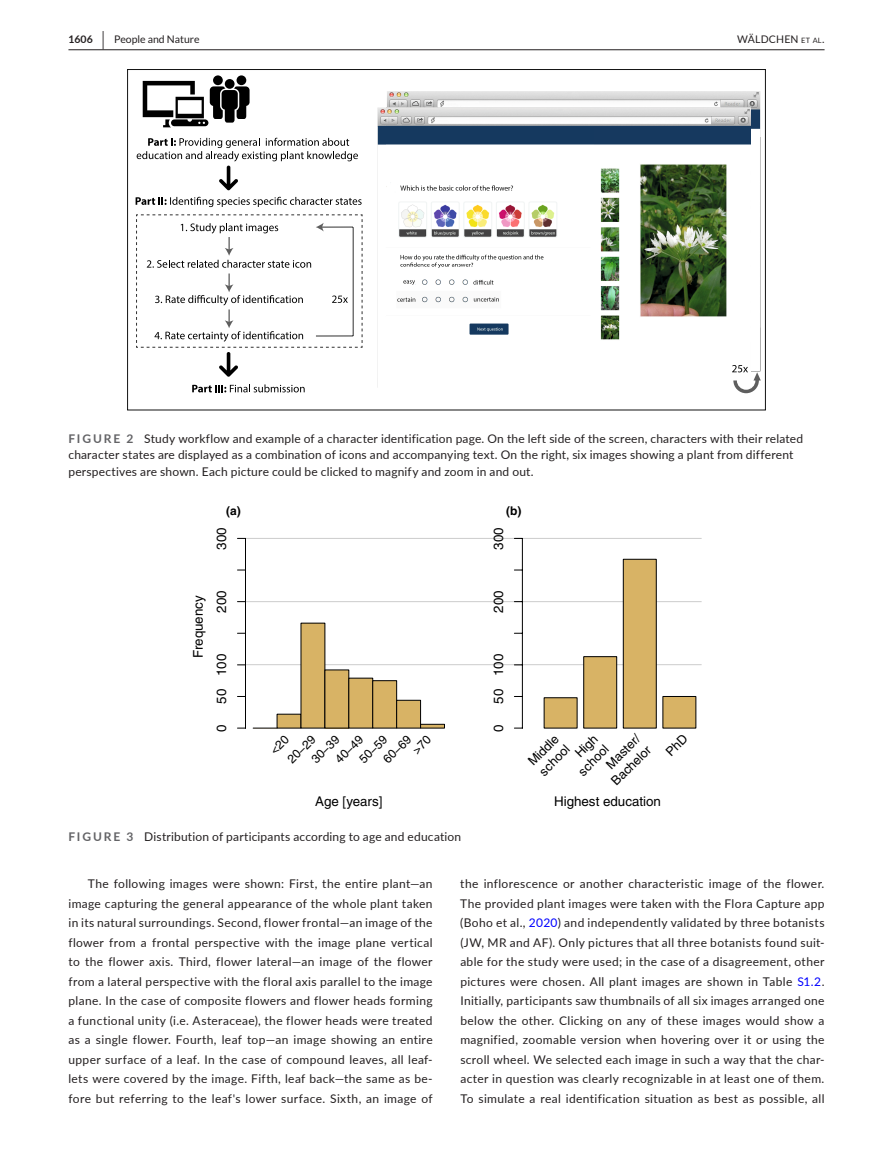
<style>
.page{position:relative;width:893px;height:1174px;background:#fff}
.page>*{position:absolute;margin:0;border:0;box-sizing:border-box;transform-origin:0 0}
.t1{font:13.35px "Helvetica";color:#000}
.t2{font:12.75px/15.3px "Helvetica";color:#000;text-align:right}
.t3{font:12.15px/18.9px "Helvetica";color:#000}
.t4{font:12px/19.5px "Lato";letter-spacing:.015em;color:#231f20;text-align:justify}
.t5{font:700 12px "Helvetica";color:#000}
.t6{font:10.5px "Lato";color:#231f20}
.t7{font:10.5px "Lato";letter-spacing:.02em;color:#231f20}
.t8{font:700 10.5px "Lato";color:#231f20}
.s1{font-size:19.5px}
.s2{font-size:7.35px}
.s3{font-weight:700;color:#636366}
.s4{color:#00f}
</style>
<div class="page">
<hr style="left:68px;top:49px;width:756px;height:1px;background:#231f20">
<svg style="left:136px;top:197px;width:226px;height:10px"></svg>
<svg style="left:192px;top:384px;width:113px;height:8px"></svg>
<div style="left:237px;top:75px;width:9px;height:10px;background:#000;border-radius:50%"></div>
<svg style="left:213px;top:75px;width:10px;height:10px"></svg>
<svg style="left:225px;top:79px;width:10px;height:10px"></svg>
<svg style="left:143px;top:81px;width:107px;height:46px"></svg>
<svg style="left:137px;top:138px;width:221px;height:52px"></svg>
<svg style="left:136px;top:214px;width:227px;height:163px"></svg>
<img style="left:387px;top:91px;width:373px;height:38px">
<img style="left:378px;top:107px;width:9px;height:80px">
<img style="left:387px;top:107px;width:364px;height:233px">
<svg style="left:732px;top:365px;width:29px;height:28px"></svg>
<hr style="left:245px;top:538px;width:457px;height:1px;background:#ccc">
<hr style="left:245px;top:601px;width:457px;height:1px;background:#ccc">
<hr style="left:245px;top:664px;width:457px;height:1px;background:#ccc">
<hr style="left:245px;top:538px;width:1px;height:190px;background:#000">
<svg style="left:253px;top:728px;width:24px;height:1px"></svg>
<div style="left:277px;top:714px;width:24px;height:14px;background:#d8b365"></div>
<div style="left:301px;top:623px;width:24px;height:105px;background:#d8b365"></div>
<div style="left:325px;top:670px;width:24px;height:58px;background:#d8b365"></div>
<div style="left:325px;top:669px;width:24px;height:59px;border:1px solid #000"></div>
<div style="left:349px;top:678px;width:24px;height:50px;background:#d8b365"></div>
<div style="left:372px;top:680px;width:25px;height:48px;background:#d8b365;border:1px solid #000"></div>
<div style="left:396px;top:700px;width:25px;height:28px;background:#d8b365;border:1px solid #000"></div>
<svg style="left:420px;top:724px;width:25px;height:4px"></svg>
<div style="left:544px;top:697px;width:33px;height:31px;background:#d8b365"></div>
<div style="left:583px;top:656px;width:34px;height:72px;background:#d8b365;border:1px solid #000"></div>
<div style="left:623px;top:559px;width:33px;height:169px;background:#d8b365;border:1px solid #000"></div>
<div style="left:663px;top:696px;width:33px;height:32px;background:#d8b365"></div>
<hr style="left:522px;top:538px;width:1px;height:190px;background:#000">
<p class="t8" style="left:68px;top:31px;width:37px">1606 <span class="s1">|</span></p>
<p class="t6" style="left:114px;top:33px;width:87px">People and Nature</p>
<p class="t7" style="left:737px;top:31px;width:89px">WÄLDCHEN <span class="s2">et al</span>.</p>
<p class="t4" style="left:68px;top:429px;width:736px;line-height:16.5px;text-align:left"><span class="s3">FIGURE 2</span> Study workflow and example of a character identification page. On the left side of the screen, characters with their related character states are displayed as a combination of icons and accompanying text. On the right, six images showing a plant from different perspectives are shown. Each picture could be clicked to magnify and zoom in and out.</p>
<p class="t5" style="left:226px;top:503px;width:16px">(a)</p>
<p class="t5" style="left:506px;top:503px;width:17px">(b)</p>
<p class="t1" style="left:214px;top:549px;width:24px;rotate:-90deg">300</p>
<p class="t1" style="left:491px;top:549px;width:24px;rotate:-90deg">300</p>
<p class="t1" style="left:190px;top:658px;width:65px;rotate:-90deg">Frequency</p>
<p class="t1" style="left:214px;top:613px;width:24px;rotate:-90deg">200</p>
<p class="t1" style="left:214px;top:704px;width:52px;rotate:-90deg">50 100</p>
<p class="t1" style="left:491px;top:613px;width:24px;rotate:-90deg">200</p>
<p class="t1" style="left:491px;top:704px;width:52px;rotate:-90deg">50 100</p>
<p class="t1" style="left:214px;top:732px;width:9px;rotate:-90deg">0</p>
<p class="t3" style="left:269px;top:741px;width:36px;text-indent:-5px;rotate:-45deg">&lt;20<br>20−29</p>
<p class="t3" style="left:307px;top:754px;width:36px;rotate:-45deg">30−39</p>
<p class="t3" style="left:331px;top:754px;width:36px;rotate:-45deg">40−49</p>
<p class="t3" style="left:354px;top:754px;width:36px;rotate:-45deg">50−59</p>
<p class="t3" style="left:378px;top:754px;width:36px;rotate:-45deg">60−69</p>
<p class="t1" style="left:491px;top:732px;width:9px;rotate:-90deg">0</p>
<p class="t2" style="left:525px;top:757px;width:39px;text-align:left;rotate:-45deg">Middle school</p>
<p class="t2" style="left:597px;top:767px;width:52px;rotate:-45deg">Master/<br>Bachelor</p>
<p class="t2" style="left:564px;top:757px;width:38px;rotate:-45deg">High school</p>
<p class="t1" style="left:315px;top:794px;width:69px">Age [years]</p>
<p class="t1" style="left:554px;top:794px;width:108px">Highest education</p>
<p class="t4" style="left:68px;top:827px;width:394px"><span class="s3">FIGURE 3</span> Distribution of participants according to age and education</p>
<p class="t4" style="left:68px;top:873px;width:366px;text-indent:20px">The following images were shown: First, the entire plant—an image capturing the general appearance of the whole plant taken in its natural surroundings. Second, flower frontal—an image of the flower from a frontal perspective with the image plane vertical to the flower axis. Third, flower lateral—an image of the flower from a lateral perspective with the floral axis parallel to the image plane. In the case of composite flowers and flower heads forming a functional unity (i.e. Asteraceae), the flower heads were treated as a single flower. Fourth, leaf top—an image showing an entire upper surface of a leaf. In the case of compound leaves, all leaf&shy;lets were covered by the image. Fifth, leaf back—the same as be&shy;fore but referring to the leaf's lower surface. Sixth, an image of</p>
<p class="t4" style="left:460px;top:873px;width:366px">the inflorescence or another characteristic image of the flower.<br>The provided plant images were taken with the Flora Capture app (Boho et al., <span class="s4">2020</span>) and independently validated by three botanists (JW, MR and AF). Only pictures that all three botanists found suit&shy;able for the study were used; in the case of a disagreement, other pictures were chosen. All plant images are shown in Table <span class="s4">S1.2</span>.<br>Initially, participants saw thumbnails of all six images arranged one below the other. Clicking on any of these images would show a magnified, zoomable version when hovering over it or using the scroll wheel. We selected each image in such a way that the char&shy;acter in question was clearly recognizable in at least one of them.<br>To simulate a real identification situation as best as possible, all</p>
</div>
